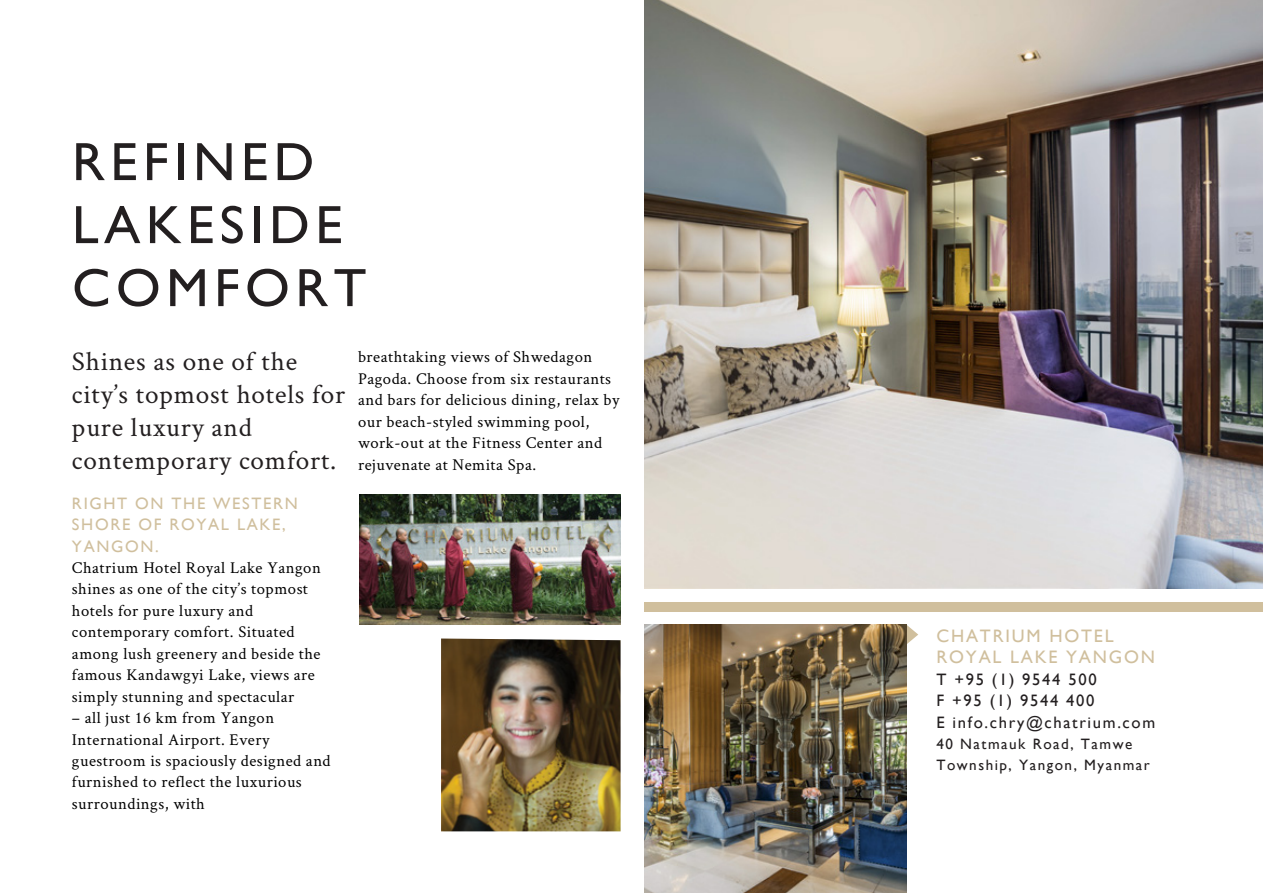
<style>
.page{position:relative;width:1263px;height:893px;background:#fff}
.page>*{position:absolute;margin:0;border:0;box-sizing:border-box;transform-origin:0 0}
.t1{font:54.15px/63px "Gill Sans";letter-spacing:.1em;color:#231f20}
.t2{font:27px/33px "Crimson Text";letter-spacing:.03em;color:#231f20}
.t3{font:18px/21.5px "Gill Sans";letter-spacing:.1em;color:#d0bf9d}
.t4{font:16.5px/21.5px "Crimson Text";letter-spacing:.03em;color:#010101}
.t5{font:16.5px/21.5px "Gill Sans";letter-spacing:.1em;color:#231f20}
.t6{font:16.5px/21.5px "Gill Sans";letter-spacing:.1em;color:#d0bf9d}
.t7{font:15px/21.5px "Gill Sans";letter-spacing:.1em;color:#231f20}
</style>
<div class="page">
<div style="left:644px;top:602px;width:619px;height:9px;background:#d0bf9d"></div>
<img style="left:360px;top:495px;width:261px;height:129px">
<img style="left:441px;top:638px;width:180px;height:193px">
<svg style="left:907px;top:625px;width:11px;height:19px"></svg>
<img style="left:644px;top:0;width:619px;height:588px">
<img style="left:644px;top:624px;width:263px;height:269px">
<h1 class="t1" style="left:72px;top:130px;width:296px">REFINED<br>LAKESIDE<br>COMFORT</h1>
<h2 class="t2" style="left:72px;top:343px;width:275px">Shines as one of the city’s topmost hotels for pure luxury and contemporary comfort.</h2>
<p class="t6" style="left:72px;top:492px;width:227px">RIGHT ON THE WESTERN<br>SHORE OF ROYAL LAKE,<br>YANGON.</p>
<p class="t4" style="left:72px;top:556px;width:250px">Chatrium Hotel Royal Lake Yangon shines as one of the city’s topmost hotels for pure luxury and contemporary comfort. Situated among lush greenery and beside the famous Kandawgyi Lake, views are simply stunning and spectacular</p>
<p class="t4" style="left:72px;top:706px;width:260px">– all just 16 km from Yangon<br>International Airport. Every guestroom is spaciously designed and furnished to reflect the luxurious surroundings, with</p>
<p class="t4" style="left:358px;top:346px;width:263px">breathtaking views of Shwedagon Pagoda. Choose from six restaurants and bars for delicious dining, relax by our beach-styled swimming pool, work-out at the Fitness Center and rejuvenate at Nemita Spa.</p>
<p class="t3" style="left:936px;top:625px;width:220px">CHATRIUM HOTEL<br>ROYAL LAKE YANGON</p>
<p class="t5" style="left:936px;top:668px;width:220px">T +95 (1) 9544 500<br>F +95 (1) 9544 400<br>E info.chry@chatrium.com</p>
<p class="t7" style="left:936px;top:733px;width:215px">40 Natmauk Road, Tamwe<br>Township, Yangon, Myanmar</p>
</div>
